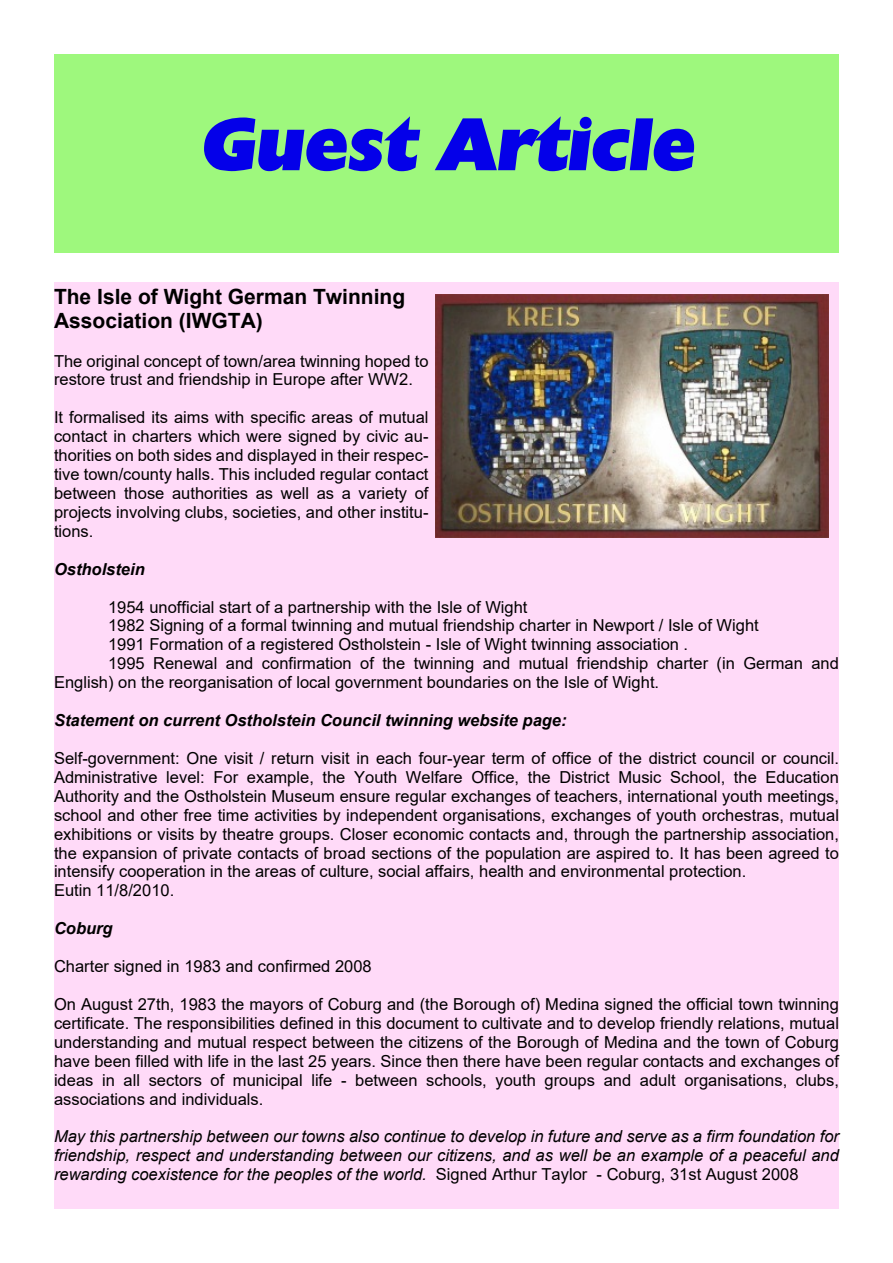
<style>
.page{position:relative;width:893px;height:1263px;background:#fff}
.page>*{position:absolute;margin:0;border:0;box-sizing:border-box;transform-origin:0 0}
.t1{font:italic 72px "Chanson Heavy SF Bold";color:#0400e9}
.t2{font:700 21px/24.2px "Arial";color:#000}
.t3{font:16.5px/18.9px "Arial";color:#000}
.t4{font:italic 16.5px/18.9px "Arial";color:#000;text-align:justify}
.t5{font:italic 700 16.5px "Arial";color:#000}
.s1{font-style:normal}
</style>
<div class="page">
<div style="left:54px;top:54px;width:785px;height:199px;background:#9ef87d"></div>
<div style="left:54px;top:283px;width:785px;height:926px;background:#ffdaf8"></div>
<img style="left:435px;top:295px;width:393px;height:242px">
<h1 class="t1" style="left:199px;top:116px;width:496px">Guest Article</h1>
<p class="t2" style="left:54px;top:286px;width:353px">The Isle of Wight German Twinning<br>Association (IWGTA)</p>
<p class="t3" style="left:54px;top:353px;width:376px">The original concept of town/area twinning hoped to restore trust and friendship in Europe after WW2.</p>
<p class="t3" style="left:54px;top:410px;width:376px;text-align:justify">It formalised its aims with specific areas of mutual contact in charters which were signed by civic au&shy;thorities on both sides and displayed in their respec&shy;tive town/county halls. This included regular contact between those authorities as well as a variety of projects involving clubs, societies, and other institu&shy;tions.</p>
<p class="t5" style="left:54px;top:563px;width:92px">Ostholstein</p>
<p class="t3" style="left:108px;top:599px;width:421px">1954 unofficial start of a partnership with the Isle of Wight</p>
<p class="t3" style="left:108px;top:618px;width:652px">1982 Signing of a formal twinning and mutual friendship charter in Newport / Isle of Wight</p>
<p class="t3" style="left:108px;top:637px;width:582px">1991 Formation of a registered Ostholstein - Isle of Wight twinning association .</p>
<p class="t3" style="left:108px;top:656px;width:732px">1995 Renewal and confirmation of the twinning and mutual friendship charter (in German and</p>
<p class="t3" style="left:54px;top:674px;width:607px">English) on the reorganisation of local government boundaries on the Isle of Wight.</p>
<p class="t5" style="left:54px;top:714px;width:514px">Statement on current Ostholstein Council twinning website page:</p>
<p class="t3" style="left:54px;top:750px;width:786px">Self-government: One visit / return visit in each four-year term of office of the district council or council.<br>Administrative level: For example, the Youth Welfare Office, the District Music School, the Education Authority and the Ostholstein Museum ensure regular exchanges of teachers, international youth meetings, school and other free time activities by independent organisations, exchanges of youth orchestras, mutual exhibitions or visits by theatre groups. Closer economic contacts and, through the partnership association, the expansion of private contacts of broad sections of the population are aspired to. It has been agreed to intensify cooperation in the areas of culture, social affairs, health and environmental protection.<br>Eutin 11/8/2010.</p>
<p class="t5" style="left:54px;top:922px;width:60px">Coburg</p>
<p class="t3" style="left:54px;top:958px;width:319px">Charter signed in 1983 and confirmed 2008</p>
<p class="t3" style="left:54px;top:996px;width:786px;text-align:justify">On August 27th, 1983 the mayors of Coburg and (the Borough of) Medina signed the official town twinning certificate. The responsibilities defined in this document to cultivate and to develop friendly relations, mutual understanding and mutual respect between the citizens of the Borough of Medina and the town of Coburg have been filled with life in the last 25 years. Since then there have been regular contacts and exchanges of ideas in all sectors of municipal life - between schools, youth groups and adult organisations, clubs, associations and individuals.</p>
<p class="t4" style="left:54px;top:1128px;width:786px">May this partnership between our towns also continue to develop in future and serve as a firm foundation for friendship, respect and understanding between our citizens, and as well be an example of a peaceful and rewarding coexistence for the peoples of the world. <span class="s1">Signed Arthur Taylor - Coburg, 31st August 2008</span></p>
</div>
